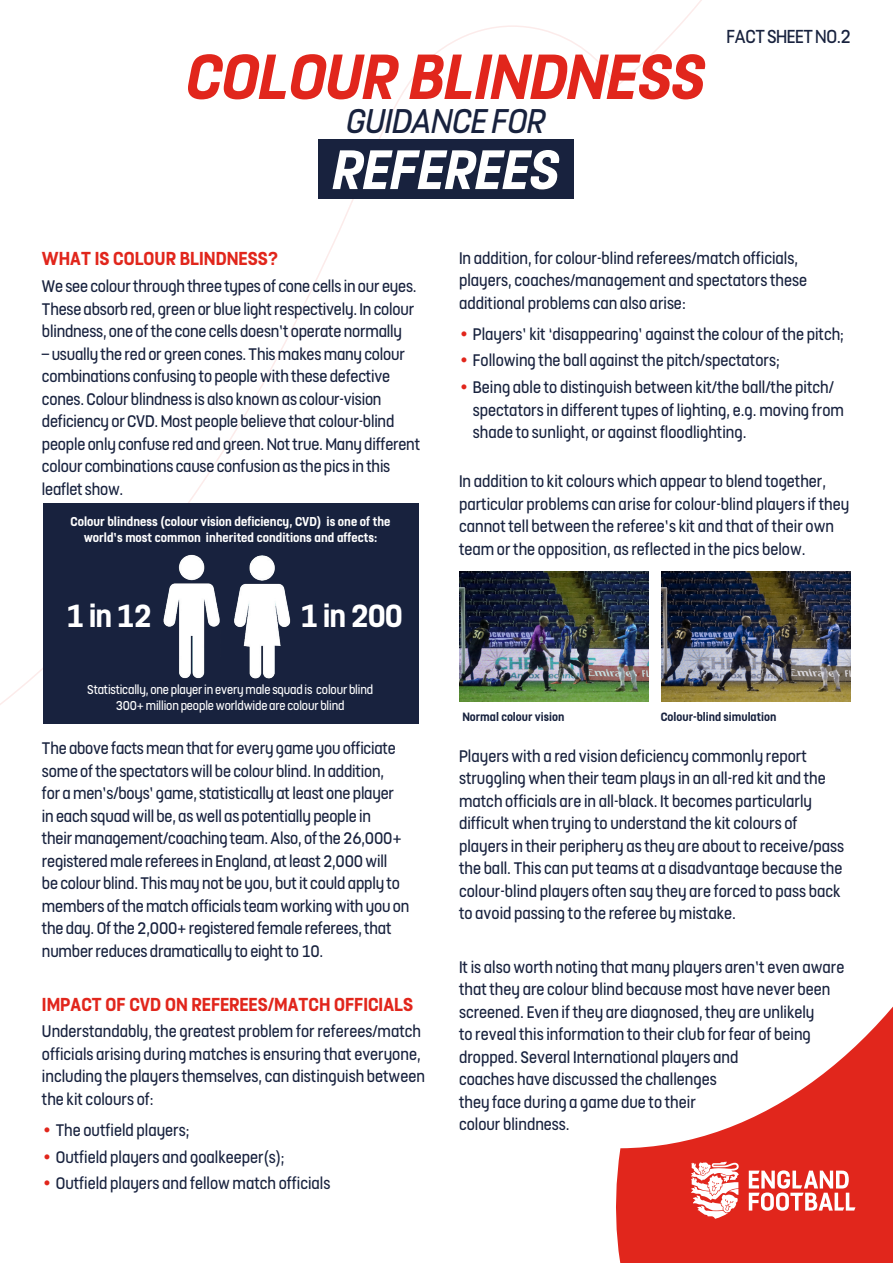
<style>
.page{position:relative;width:893px;height:1263px;background:#fff}
.page>*{position:absolute;margin:0;border:0;box-sizing:border-box;transform-origin:0 0}
.t1{font:italic 700 71.25px "FS Dillon";letter-spacing:-.01em;color:#e1261c}
.t2{font:italic 700 62.1px "FS Dillon";letter-spacing:-.01em;color:#fff}
.t3{font:italic 38.4px "FS Dillon";letter-spacing:-.01em;color:#18223e}
.t4{font:700 35.85px "FS Dillon";letter-spacing:-.03em;color:#fff}
.t5{font:700 21px "FS Dillon";color:#e1261c}
.t6{font:21px "FS Dillon";letter-spacing:-.02em;color:#18223e}
.t7{font:18.75px/22.5px "FS Dillon";color:#18223e}
.t8{font:700 14.4px/15.9px "FS Dillon";color:#fff;text-align:center}
.t9{font:14.4px/15.6px "FS Dillon";letter-spacing:-.01em;color:#fff;text-align:center}
.t10{font:700 13.5px "FS Dillon";color:#18223e}
.s1{color:#e1261c}
</style>
<div class="page">
<svg style="left:545px;top:0;width:348px;height:1263px"></svg>
<svg style="left:691px;top:1161px;width:48px;height:58px"></svg>
<svg style="left:749px;top:1170px;width:106px;height:41px"></svg>
<div style="left:43px;top:503px;width:375px;height:220px;background:#18223e"></div>
<img style="left:234px;top:555px;width:57px;height:124px">
<img style="left:163px;top:554px;width:57px;height:125px">
<div style="left:319px;top:139px;width:255px;height:60px;background:#18223e"></div>
<img style="left:459px;top:572px;width:189px;height:130px">
<img style="left:661px;top:572px;width:189px;height:130px">
<h1 class="t1" style="left:187px;top:26px;width:520px">COLOUR BLINDNESS</h1>
<h3 class="t3" style="left:347px;top:96px;width:201px">GUIDANCE FOR</h3>
<h2 class="t2" style="left:333px;top:125px;width:228px">REFEREES</h2>
<p class="t6" style="left:727px;top:22px;width:126px">FACT SHEET NO.2</p>
<p class="t5" style="left:42px;top:244px;width:238px">WHAT IS COLOUR BLINDNESS?</p>
<p class="t7" style="left:42px;top:274px;width:376px">We see colour through three types of cone cells in our eyes.<br>These absorb red, green or blue light respectively. In colour blindness, one of the cone cells doesn’t operate normally</p>
<p class="t7" style="left:42px;top:341px;width:380px">– usually the red or green cones. This makes many colour combinations confusing to people with these defective cones. Colour blindness is also known as colour-vision deficiency or CVD. Most people believe that colour-blind people only confuse red and green. Not true. Many different colour combinations cause confusion as the pics in this leaflet show.</p>
<p class="t8" style="left:70px;top:512px;width:322px">Colour blindness (colour vision deficiency, CVD) is one of the world’s most common inherited conditions and affects:</p>
<h3 class="t4" style="left:66px;top:590px;width:87px">1 in 12</h3>
<h3 class="t4" style="left:300px;top:590px;width:104px">1 in 200</h3>
<p class="t9" style="left:87px;top:681px;width:287px">Statistically, one player in every male squad is colour blind<br>300+ million people worldwide are colour blind</p>
<p class="t7" style="left:42px;top:736px;width:369px">The above facts mean that for every game you officiate some of the spectators will be colour blind. In addition,<br>for a men’s/boys’ game, statistically at least one player in each squad will be, as well as potentially people in<br>their management/coaching team. Also, of the 26,000+ registered male referees in England, at least 2,000 will<br>be colour blind. This may not be you, but it could apply to members of the match officials team working with you on the day. Of the 2,000+ registered female referees, that number reduces dramatically to eight to 10.</p>
<p class="t5" style="left:42px;top:989px;width:373px">IMPACT OF CVD ON REFEREES/MATCH OFFICIALS</p>
<p class="t7" style="left:42px;top:1019px;width:384px">Understandably, the greatest problem for referees/match officials arising during matches is ensuring that everyone, including the players themselves, can distinguish between the kit colours of:</p>
<p class="t7" style="left:43px;top:1117px;width:148px"><span class="s1">•</span> The outfield players;</p>
<p class="t7" style="left:43px;top:1144px;width:243px"><span class="s1">•</span> Outfield players and goalkeeper(s);</p>
<p class="t7" style="left:43px;top:1171px;width:289px"><span class="s1">•</span> Outfield players and fellow match officials</p>
<p class="t7" style="left:459px;top:245px;width:349px">In addition, for colour-blind referees/match officials, players, coaches/management and spectators these additional problems can also arise:</p>
<p class="t7" style="left:460px;top:321px;width:385px"><span class="s1">•</span> Players’ kit ‘disappearing’ against the colour of the pitch;</p>
<p class="t7" style="left:460px;top:348px;width:321px"><span class="s1">•</span> Following the ball against the pitch/spectators;</p>
<p class="t7" style="left:473px;top:375px;width:373px;text-indent:-13px"><span class="s1">•</span> Being able to distinguish between kit/the ball/the pitch/ spectators in different types of lighting, e.g. moving from shade to sunlight, or against floodlighting.</p>
<p class="t7" style="left:459px;top:469px;width:392px">In addition to kit colours which appear to blend together, particular problems can arise for colour-blind players if they cannot tell between the referee’s kit and that of their own team or the opposition, as reflected in the pics below.</p>
<p class="t10" style="left:462px;top:707px;width:103px">Normal colour vision</p>
<p class="t10" style="left:661px;top:707px;width:117px">Colour-blind simulation</p>
<p class="t7" style="left:459px;top:743px;width:387px">Players with a red vision deficiency commonly report struggling when their team plays in an all-red kit and the match officials are in all-black. It becomes particularly difficult when trying to understand the kit colours of players in their periphery as they are about to receive/pass the ball. This can put teams at a disadvantage because the colour-blind players often say they are forced to pass back to avoid passing to the referee by mistake.</p>
<p class="t7" style="left:459px;top:954px;width:387px">It is also worth noting that many players aren’t even aware that they are colour blind because most have never been screened. Even if they are diagnosed, they are unlikely<br>to reveal this information to their club for fear of being dropped. Several International players and<br>coaches have discussed the challenges<br>they face during a game due to their<br>colour blindness.</p>
</div>
